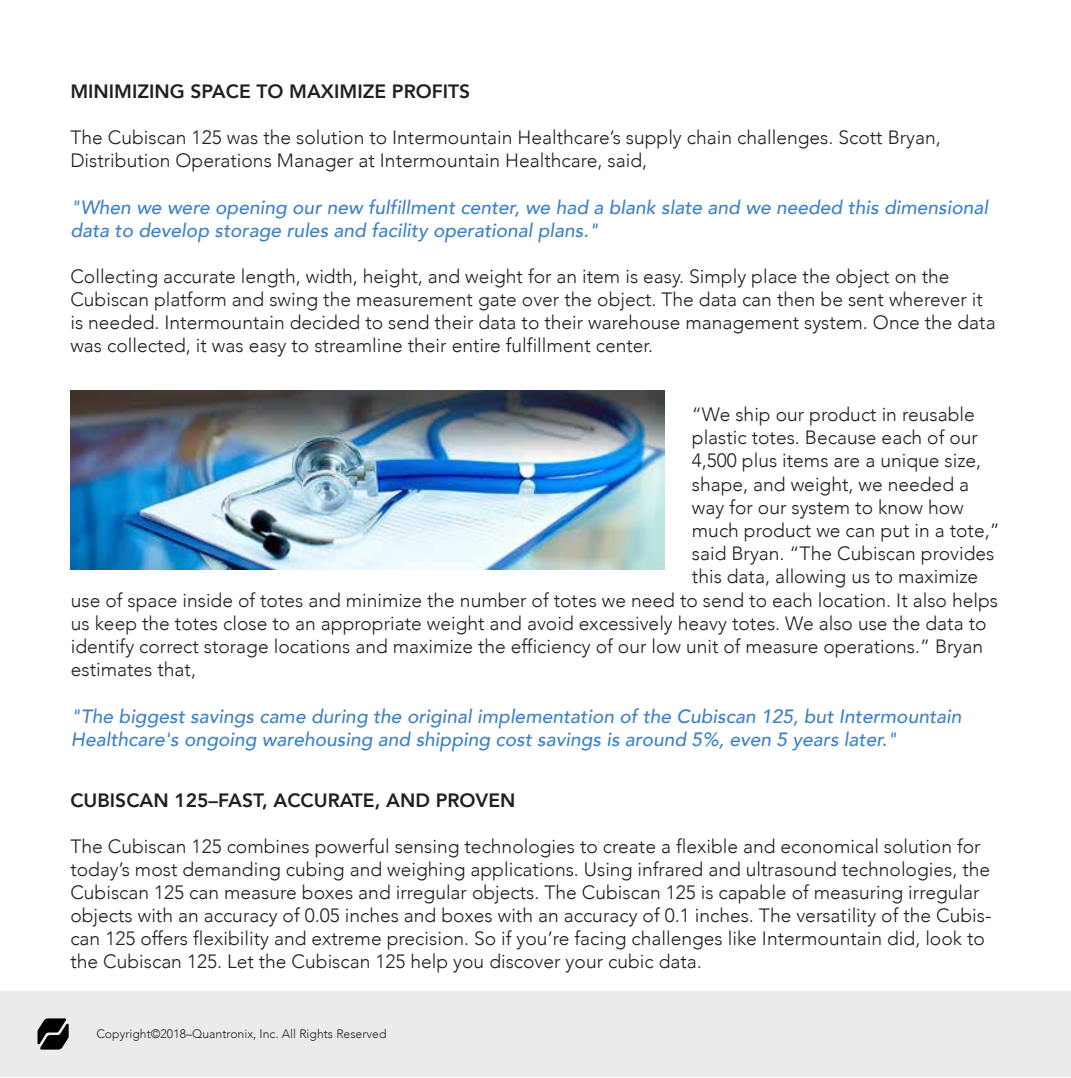
<style>
.page{position:relative;width:1071px;height:1078px;background:#fff}
.page>*{position:absolute;margin:0;border:0;box-sizing:border-box;transform-origin:0 0}
.t1{font:300 19.25px/23.1px "Avenir";color:#231f20}
.t2{font:italic 500 19.25px/23.1px "Avenir";color:#4083c5}
.t3{font:800 19.25px "Avenir";color:#231f20}
.t4{font:300 12.25px "Avenir";color:#231f20}
</style>
<div class="page">
<div style="left:0;top:990px;width:1071px;height:86px;background:#edeaea"></div>
<svg style="left:37px;top:1018px;width:32px;height:31px"></svg>
<img style="left:70px;top:390px;width:595px;height:179px">
<p class="t3" style="left:70px;top:76px;width:401px">MINIMIZING SPACE TO MAXIMIZE PROFITS</p>
<p class="t1" style="left:70px;top:126px;width:872px">The Cubiscan 125 was the solution to Intermountain Healthcare’s supply chain challenges. Scott Bryan,<br>Distribution Operations Manager at Intermountain Healthcare, said,</p>
<p class="t2" style="left:70px;top:195px;width:919px">"When we were opening our new fulfillment center, we had a blank slate and we needed this dimensional data to develop storage rules and facility operational plans."</p>
<p class="t1" style="left:70px;top:265px;width:927px">Collecting accurate length, width, height, and weight for an item is easy. Simply place the object on the Cubiscan platform and swing the measurement gate over the object. The data can then be sent wherever it is needed. Intermountain decided to send their data to their warehouse management system. Once the data was collected, it was easy to streamline their entire fulfillment center.</p>
<p class="t1" style="left:692px;top:403px;width:284px">“We ship our product in reusable</p>
<p class="t1" style="left:692px;top:426px;width:288px">plastic totes. Because each of our</p>
<p class="t1" style="left:692px;top:449px;width:291px">4,500 plus items are a unique size,</p>
<p class="t1" style="left:692px;top:472px;width:279px">shape, and weight, we needed a</p>
<p class="t1" style="left:692px;top:495px;width:273px">way for our system to know how</p>
<p class="t1" style="left:692px;top:518px;width:309px">much product we can put in a tote,”</p>
<p class="t1" style="left:692px;top:541px;width:304px">said Bryan. “The Cubiscan provides</p>
<p class="t1" style="left:692px;top:564px;width:288px">this data, allowing us to maximize</p>
<p class="t1" style="left:71px;top:588px;width:929px">use of space inside of totes and minimize the number of totes we need to send to each location. It also helps</p>
<p class="t1" style="left:71px;top:611px;width:917px">us keep the totes close to an appropriate weight and avoid excessively heavy totes. We also use the data to</p>
<p class="t1" style="left:71px;top:635px;width:914px">identify correct storage locations and maximize the efficiency of our low unit of measure operations.” Bryan</p>
<p class="t1" style="left:71px;top:658px;width:127px">estimates that,</p>
<p class="t2" style="left:71px;top:704px;width:892px">"The biggest savings came during the original implementation of the Cubiscan 125, but Intermountain<br>Healthcare's ongoing warehousing and shipping cost savings is around 5%, even 5 years later."</p>
<p class="t3" style="left:70px;top:784px;width:447px">CUBISCAN 125–FAST, ACCURATE, AND PROVEN</p>
<p class="t1" style="left:70px;top:834px;width:923px">The Cubiscan 125 combines powerful sensing technologies to create a flexible and economical solution for today’s most demanding cubing and weighing applications. Using infrared and ultrasound technologies, the Cubiscan 125 can measure boxes and irregular objects. The Cubiscan 125 is capable of measuring irregular objects with an accuracy of 0.05 inches and boxes with an accuracy of 0.1 inches. The versatility of the Cubis&shy;can 125 offers flexibility and extreme precision. So if you’re facing challenges like Intermountain did, look to the Cubiscan 125. Let the Cubiscan 125 help you discover your cubic data.</p>
<p class="t4" style="left:96px;top:1026px;width:292px">Copyright©2018–Quantronix, Inc. All Rights Reserved</p>
</div>
